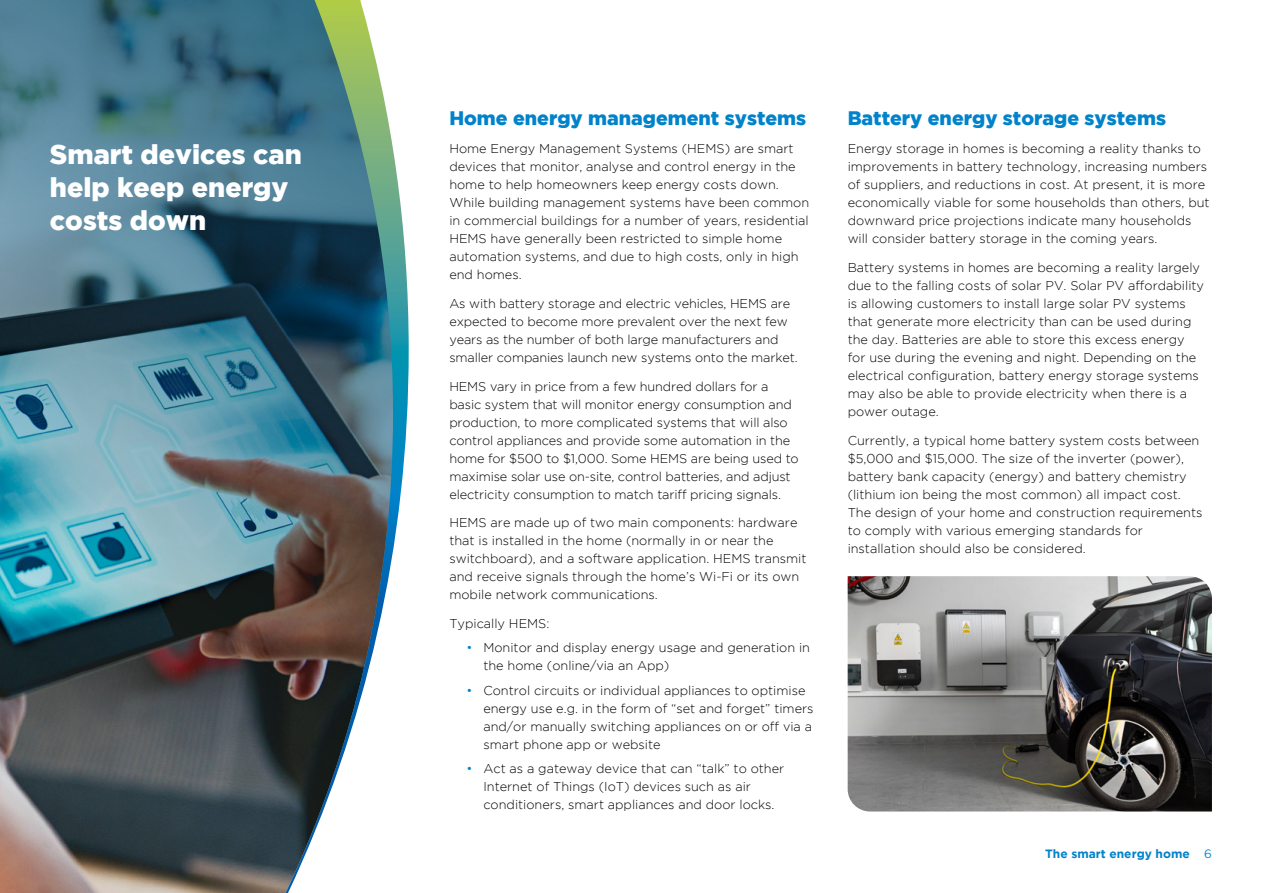
<style>
.page{position:relative;width:1263px;height:893px;background:#fff}
.page>*{position:absolute;margin:0;border:0;box-sizing:border-box;transform-origin:0 0}
.t1{font:900 27px/33px "Gotham";color:#fff}
.t2{font:900 19.5px "Gotham";color:#0083ca}
.t3{font:300 12.75px/18px "Gotham";color:#000}
.t4{font:700 12px "Gotham";color:#0083ca}
.s1{color:#0083ca}
.s2{font-weight:400}
</style>
<div class="page">
<svg style="left:393px;top:150px;width:16px;height:401px"></svg>
<img style="left:0;top:0;width:393px;height:893px">
<img style="left:848px;top:576px;width:364px;height:235px">
<h1 class="t1" style="left:50px;top:138px;width:253px">Smart devices can help keep energy costs down</h1>
<h2 class="t2" style="left:449px;top:107px;width:358px">Home energy management systems</h2>
<p class="t3" style="left:449px;top:140px;width:361px">Home Energy Management Systems (HEMS) are smart devices that monitor, analyse and control energy in the home to help homeowners keep energy costs down.<br>While building management systems have been common in commercial buildings for a number of years, residential HEMS have generally been restricted to simple home automation systems, and due to high costs, only in high end homes.</p>
<p class="t3" style="left:449px;top:294px;width:350px">As with battery storage and electric vehicles, HEMS are expected to become more prevalent over the next few years as the number of both large manufacturers and smaller companies launch new systems onto the market.</p>
<p class="t3" style="left:449px;top:377px;width:351px">HEMS vary in price from a few hundred dollars for a basic system that will monitor energy consumption and production, to more complicated systems that will also control appliances and provide some automation in the home for $500 to $1,000. Some HEMS are being used to maximise solar use on-site, control batteries, and adjust electricity consumption to match tariff pricing signals.</p>
<p class="t3" style="left:449px;top:514px;width:359px">HEMS are made up of two main components: hardware that is installed in the home (normally in or near the switchboard), and a software application. HEMS transmit and receive signals through the home’s Wi-Fi or its own mobile network communications.</p>
<p class="t3" style="left:449px;top:614px;width:102px">Typically HEMS:</p>
<p class="t3" style="left:483px;top:639px;width:328px;text-indent:-17px"><span class="s1">•</span> Monitor and display energy usage and generation in the home (online/via an App)</p>
<p class="t3" style="left:483px;top:681px;width:332px;text-indent:-17px"><span class="s1">•</span> Control circuits or individual appliances to optimise energy use e.g. in the form of “set and forget” timers and/or manually switching appliances on or off via a smart phone app or website</p>
<p class="t3" style="left:483px;top:759px;width:302px;text-indent:-17px"><span class="s1">•</span> Act as a gateway device that can “talk” to other<br>Internet of Things (IoT) devices such as air conditioners, smart appliances and door locks.</p>
<h2 class="t2" style="left:848px;top:107px;width:320px">Battery energy storage systems</h2>
<p class="t3" style="left:848px;top:140px;width:364px">Energy storage in homes is becoming a reality thanks to improvements in battery technology, increasing numbers of suppliers, and reductions in cost. At present, it is more economically viable for some households than others, but downward price projections indicate many households will consider battery storage in the coming years.</p>
<p class="t3" style="left:848px;top:258px;width:358px">Battery systems in homes are becoming a reality largely due to the falling costs of solar PV. Solar PV affordability is allowing customers to install large solar PV systems that generate more electricity than can be used during the day. Batteries are able to store this excess energy for use during the evening and night. Depending on the electrical configuration, battery energy storage systems may also be able to provide electricity when there is a power outage.</p>
<p class="t3" style="left:848px;top:431px;width:356px">Currently, a typical home battery system costs between $5,000 and $15,000. The size of the inverter (power), battery bank capacity (energy) and battery chemistry (lithium ion being the most common) all impact cost.<br>The design of your home and construction requirements to comply with various emerging standards for installation should also be considered.</p>
<p class="t4" style="left:1045px;top:847px;width:168px">The smart energy home <span class="s2">6</span></p>
</div>
